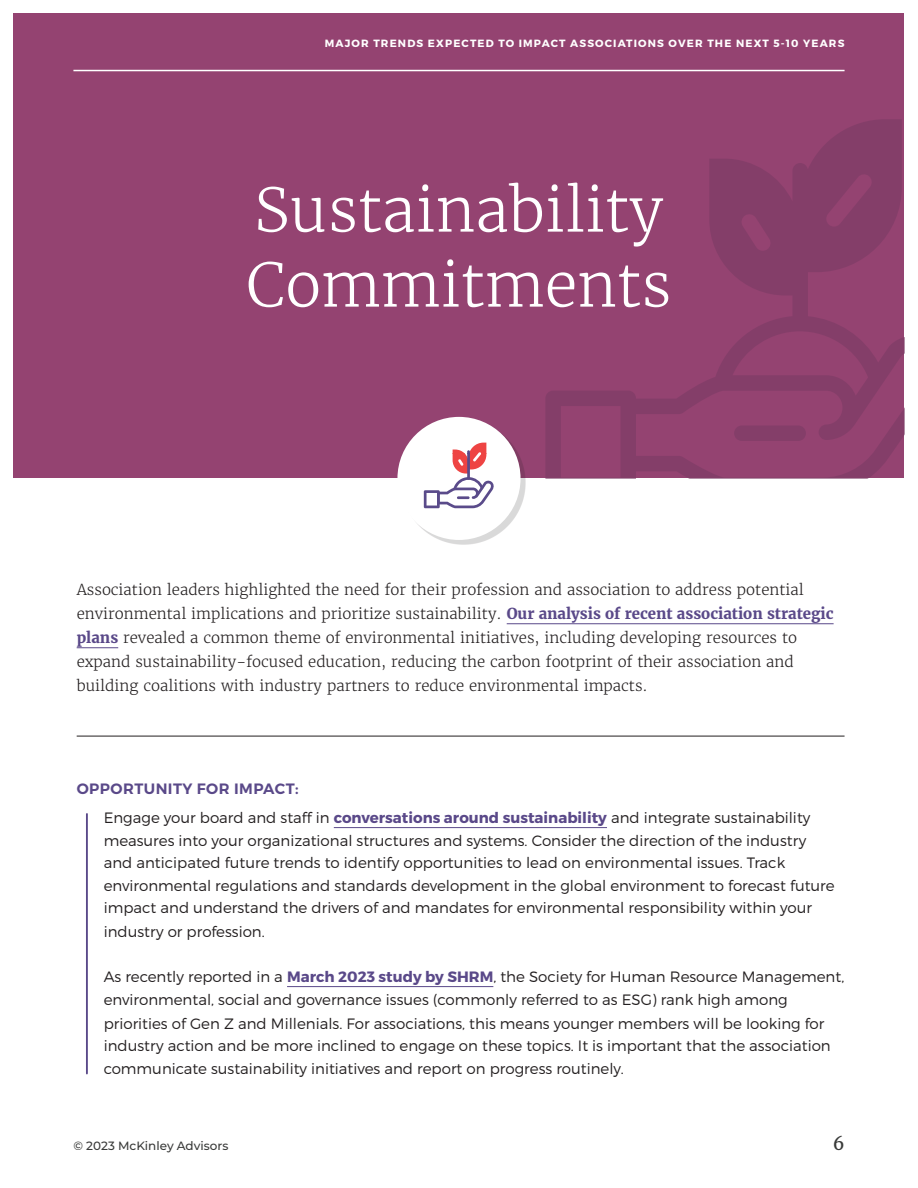
<style>
.page{position:relative;width:918px;height:1188px;background:#fff}
.page>*{position:absolute;margin:0;border:0;box-sizing:border-box;transform-origin:0 0}
.t1{font:300 60px "Merriweather";color:#fff}
.t2{font:18px "Merriweather";color:#393a39}
.t3{font:300 15px/22.5px "Montserrat";color:#231f20}
.t4{font:300 15px/24px "Merriweather";color:#231f20}
.t5{font:600 15px "Montserrat";letter-spacing:.03em;color:#5a4989}
.t6{font:500 12px "Montserrat";color:#393a39}
.Footer_Text{font:700 10.5px "Montserrat";letter-spacing:.11em;color:#fff}
.s1{font-weight:700;color:#5a4989}
</style>
<div class="page">
<div style="left:14px;top:14px;width:890px;height:464px;background:#944371"></div>
<svg style="left:546px;top:119px;width:358px;height:359px"></svg>
<div style="left:402px;top:421px;width:124px;height:124px;background:#231f20;opacity:.17"></div>
<div style="left:397px;top:417px;width:124px;height:123px;background:#fff;border-radius:50%"></div>
<hr style="left:507px;top:623px;width:327px;height:1px;background:#5a4989">
<hr style="left:77px;top:647px;width:41px;height:1px;background:#5a4989">
<hr style="left:334px;top:827px;width:273px;height:1px;background:#5a4989">
<hr style="left:287px;top:986px;width:206px;height:1px;background:#5a4989">
<hr style="left:73px;top:70px;width:772px;height:1px;background:#fff">
<hr style="left:77px;top:736px;width:768px;height:1px;background:#231f20">
<hr style="left:86px;top:814px;width:2px;height:260px;background:#5a4989">
<svg style="left:424px;top:443px;width:70px;height:65px"></svg>
<p class="Footer_Text" style="left:325px;top:37px;width:521px">MAJOR TRENDS EXPECTED TO IMPACT ASSOCIATIONS OVER THE NEXT 5-10 YEARS</p>
<p class="t1" style="left:254px;top:173px;width:411px">Sustainability</p>
<p class="t1" style="left:246px;top:248px;width:427px">Commitments</p>
<p class="t4" style="left:77px;top:578px;width:758px">Association leaders highlighted the need for their profession and association to address potential environmental implications and prioritize sustainability. <span class="s1">Our analysis of recent association strategic plans</span> revealed a common theme of environmental initiatives, including developing resources to expand sustainability-focused education, reducing the carbon footprint of their association and building coalitions with industry partners to reduce environmental impacts.</p>
<p class="t5" style="left:77px;top:779px;width:223px">OPPORTUNITY FOR IMPACT:</p>
<p class="t3" style="left:104px;top:806px;width:733px">Engage your board and staff in <span class="s1">conversations around sustainability</span> and integrate sustainability measures into your organizational structures and systems. Consider the direction of the industry and anticipated future trends to identify opportunities to lead on environmental issues. Track environmental regulations and standards development in the global environment to forecast future impact and understand the drivers of and mandates for environmental responsibility within your</p>
<p class="t3" style="left:104px;top:920px;width:163px">industry or profession.</p>
<p class="t3" style="left:104px;top:965px;width:742px">As recently reported in a <span class="s1">March 2023 study by SHRM</span>, the Society for Human Resource Management, environmental, social and governance issues (commonly referred to as ESG) rank high among</p>
<p class="t3" style="left:104px;top:1012px;width:729px">priorities of Gen Z and Millenials. For associations, this means younger members will be looking for industry action and be more inclined to engage on these topics. It is important that the association communicate sustainability initiatives and report on progress routinely.</p>
<p class="t6" style="left:73px;top:1137px;width:156px">© 2023 McKinley Advisors</p>
<p class="t2" style="left:833px;top:1132px;width:13px">6</p>
</div>
